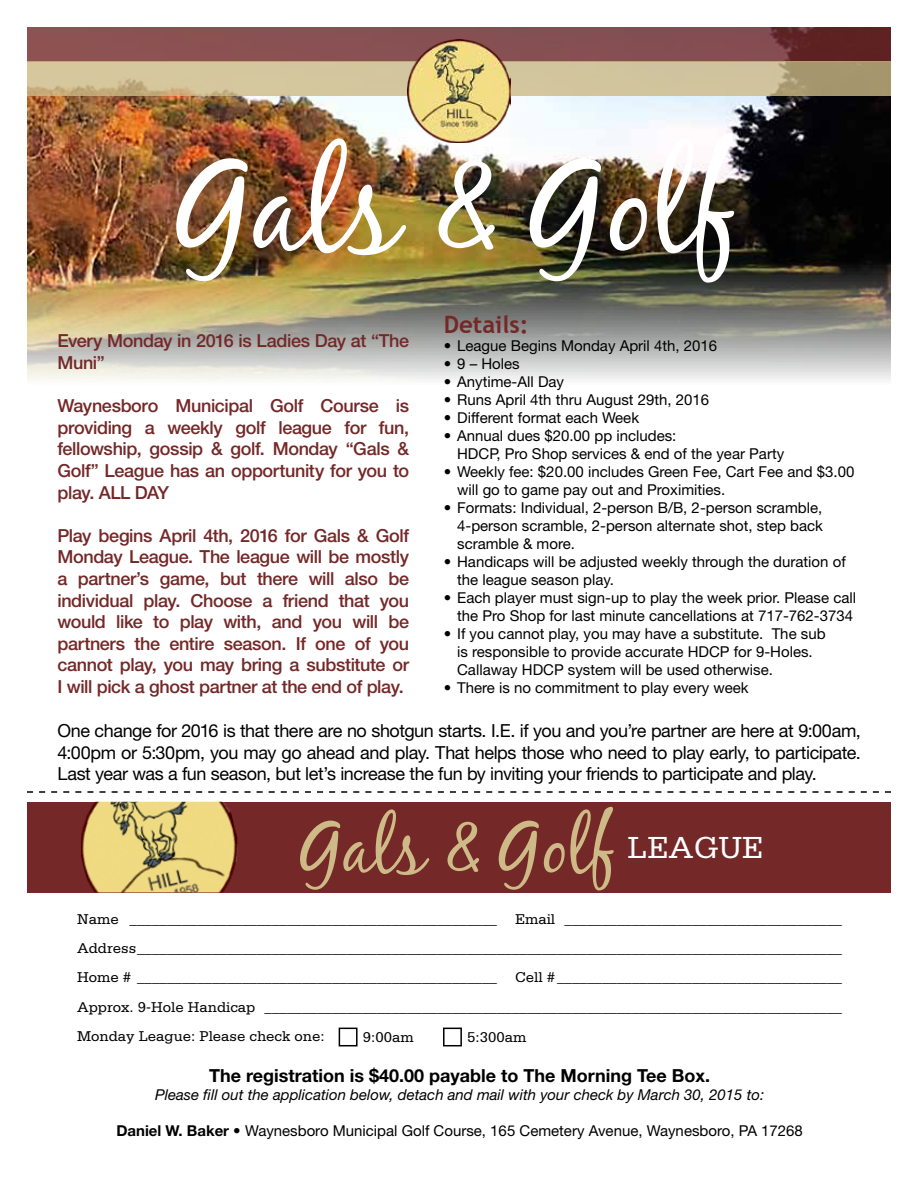
<style>
.page{position:relative;width:918px;height:1188px;background:#fff}
.page>*{position:absolute;margin:0;border:0;box-sizing:border-box;transform-origin:0 0}
.t1{font:132px "Black Jack";color:#fff}
.t2{font:74.25px "Black Jack";color:#ceba86}
.t3{font:32.25px "Serifa Std";color:#fff}
.t4{font:700 24px "Trebuchet MS";color:#742828}
.t5{font:500 18px/21.6px "Helvetica Neue LT Std";letter-spacing:-.02em;color:#742828;text-align:justify}
.t6{font:18px/21.6px "Helvetica Neue LT Std";letter-spacing:-.025em;color:#000;text-align:justify}
.t7{font:700 18px "Helvetica Neue LT Std";color:#000}
.t8{font:15px/18px "Helvetica Neue LT Std";color:#000}
.t9{font:15px/29.4px "Serifa Std";color:#000;text-align:justify}
.t10{font:italic 15px "Helvetica Neue LT Std";color:#000}
.s1{font-weight:700}
</style>
<div class="page">
<div style="left:27px;top:802px;width:864px;height:90px;background:#742828"></div>
<img style="left:27px;top:96px;width:864px;height:284px">
<svg style="left:27px;top:27px;width:864px;height:34px;background:#82494c"></svg>
<svg style="left:27px;top:61px;width:864px;height:35px;background:#cbbc93"></svg>
<svg style="left:27px;top:791px;width:864px;height:2px"></svg>
<div style="left:339px;top:1028px;width:19px;height:18px;border:2px solid #000"></div>
<div style="left:443px;top:1028px;width:19px;height:18px;border:2px solid #000"></div>
<img style="left:407px;top:39px;width:104px;height:103px">
<img style="left:81px;top:802px;width:156px;height:90px">
<h1 class="t1" style="left:177px;top:125px;width:565px">Gals &amp; Golf</h1>
<p class="t5" style="left:57px;top:330px;width:353px">Every Monday in 2016 is Ladies Day at “The<br>Muni”</p>
<p class="t5" style="left:57px;top:395px;width:353px">Waynesboro Municipal Golf Course is providing a weekly golf league for fun, fellowship, gossip &amp; golf. Monday “Gals &amp; Golf” League has an opportunity for you to play. ALL DAY</p>
<p class="t5" style="left:57px;top:524px;width:353px">Play begins April 4th, 2016 for Gals &amp; Golf Monday League. The league will be mostly a partner’s game, but there will also be individual play. Choose a friend that you would like to play with, and you will be partners the entire season. If one of you cannot play, you may bring a substitute or I will pick a ghost partner at the end of play.</p>
<h3 class="t4" style="left:444px;top:309px;width:86px">Details:</h3>
<p class="t8" style="left:444px;top:336px;width:275px">• League Begins Monday April 4th, 2016</p>
<p class="t8" style="left:444px;top:354px;width:78px">• 9 – Holes</p>
<p class="t8" style="left:444px;top:372px;width:122px">• Anytime-All Day</p>
<p class="t8" style="left:444px;top:390px;width:267px">• Runs April 4th thru August 29th, 2016</p>
<p class="t8" style="left:444px;top:408px;width:197px">• Different format each Week</p>
<p class="t8" style="left:457px;top:426px;width:329px;text-indent:-14px">• Annual dues $20.00 pp includes:<br>HDCP, Pro Shop services &amp; end of the year Party</p>
<p class="t8" style="left:457px;top:462px;width:399px;text-indent:-14px">• Weekly fee: $20.00 includes Green Fee, Cart Fee and $3.00 will go to game pay out and Proximities.</p>
<p class="t8" style="left:457px;top:498px;width:367px;text-align:justify;text-indent:-14px">• Formats: Individual, 2-person B/B, 2-person scramble, 4-person scramble, 2-person alternate shot, step back scramble &amp; more.</p>
<p class="t8" style="left:457px;top:552px;width:390px;text-indent:-14px">• Handicaps will be adjusted weekly through the duration of the league season play.</p>
<p class="t8" style="left:444px;top:588px;width:414px;text-align:right">• Each player must sign-up to play the week prior. Please call the Pro Shop for last minute cancellations at 717-762-3734</p>
<p class="t8" style="left:457px;top:624px;width:370px;text-indent:-14px">• If you cannot play, you may have a substitute. The sub is responsible to provide accurate HDCP for 9-Holes.<br>Callaway HDCP system will be used otherwise.</p>
<p class="t8" style="left:444px;top:678px;width:306px">• There is no commitment to play every week</p>
<p class="t6" style="left:57px;top:719px;width:805px">One change for 2016 is that there are no shotgun starts. I.E. if you and you’re partner are here at 9:00am, 4:00pm or 5:30pm, you may go ahead and play. That helps those who need to play early, to participate.<br>Last year was a fun season, but let’s increase the fun by inviting your friends to participate and play.</p>
<h2 class="t2" style="left:301px;top:802px;width:318px">Gals &amp; Golf</h2>
<h3 class="t3" style="left:627px;top:829px;width:137px">LEAGUE</h3>
<p class="t9" style="left:77px;top:904px;width:766px">Name _________________________________________________ Email _____________________________________ Address______________________________________________________________________________________________ Home # ________________________________________________ Cell #______________________________________ Approx. 9-Hole Handicap _____________________________________________________________________________ Monday League: Please check one:</p>
<p class="t9" style="left:363px;top:1023px;width:52px">9:00am</p>
<p class="t9" style="left:467px;top:1023px;width:61px">5:300am</p>
<p class="t7" style="left:209px;top:1065px;width:502px">The registration is $40.00 payable to The Morning Tee Box.</p>
<p class="t10" style="left:155px;top:1086px;width:611px">Please fill out the application below, detach and mail with your check by March 30, 2015 to:</p>
<p class="t8" style="left:116px;top:1122px;width:688px"><span class="s1">Daniel W. Baker •</span> Waynesboro Municipal Golf Course, 165 Cemetery Avenue, Waynesboro, PA 17268</p>
</div>
